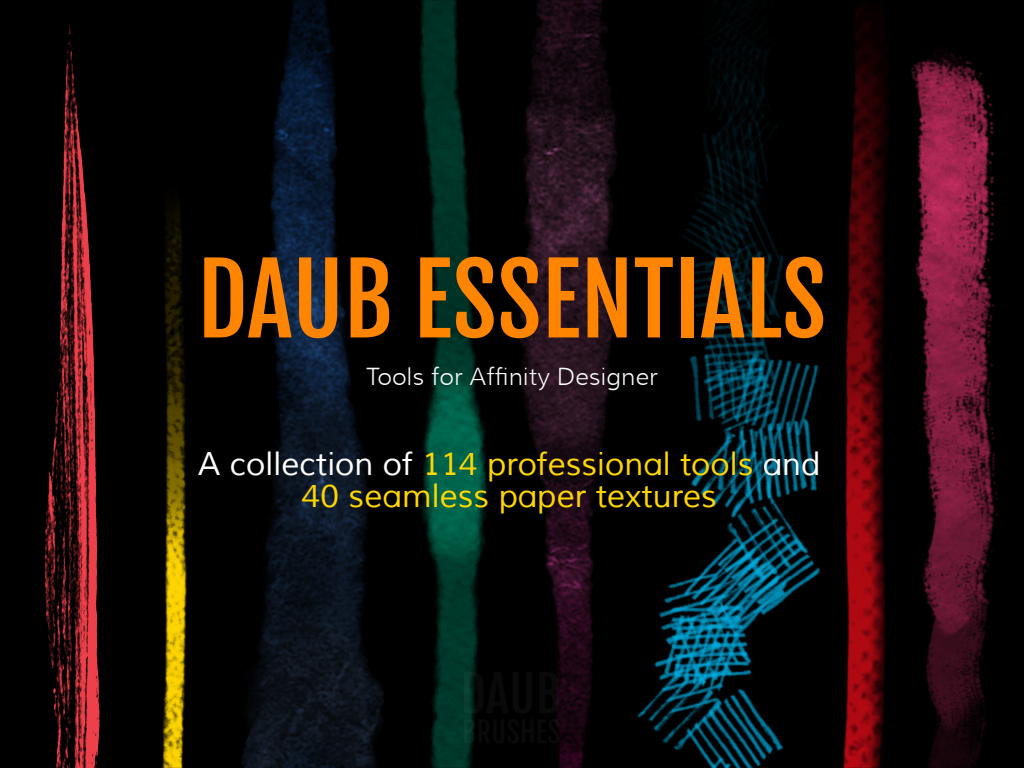
<style>
.page{position:relative;width:1024px;height:768px;background:#000}
.page>*{position:absolute;margin:0;border:0;box-sizing:border-box;transform-origin:0 0}
.t1{font:96px "Fjalla One";color:#ff8400}
.t2{font:32px/32px "font 000000001 e 38 f 8 a 8";color:#ffd600;text-align:center}
.t3{font:300 24px "Muli";color:#fff}
.s1{color:#fff}
</style>
<div class="page">
<img style="left:162px;top:0;width:836px;height:768px">
<img style="left:45px;top:24px;width:55px;height:744px">
<img style="left:464px;top:672px;width:96px;height:72px">
<h1 class="t1" style="left:197px;top:241px;width:631px">DAUB ESSENTIALS</h1>
<p class="t3" style="left:366px;top:362px;width:293px">Tools for Affinity Designer</p>
<p class="t2" style="left:198px;top:448px;width:624px"><span class="s1">A collection of</span> 114 professional tools <span class="s1">and<br></span>40 seamless paper textures</p>
</div>
